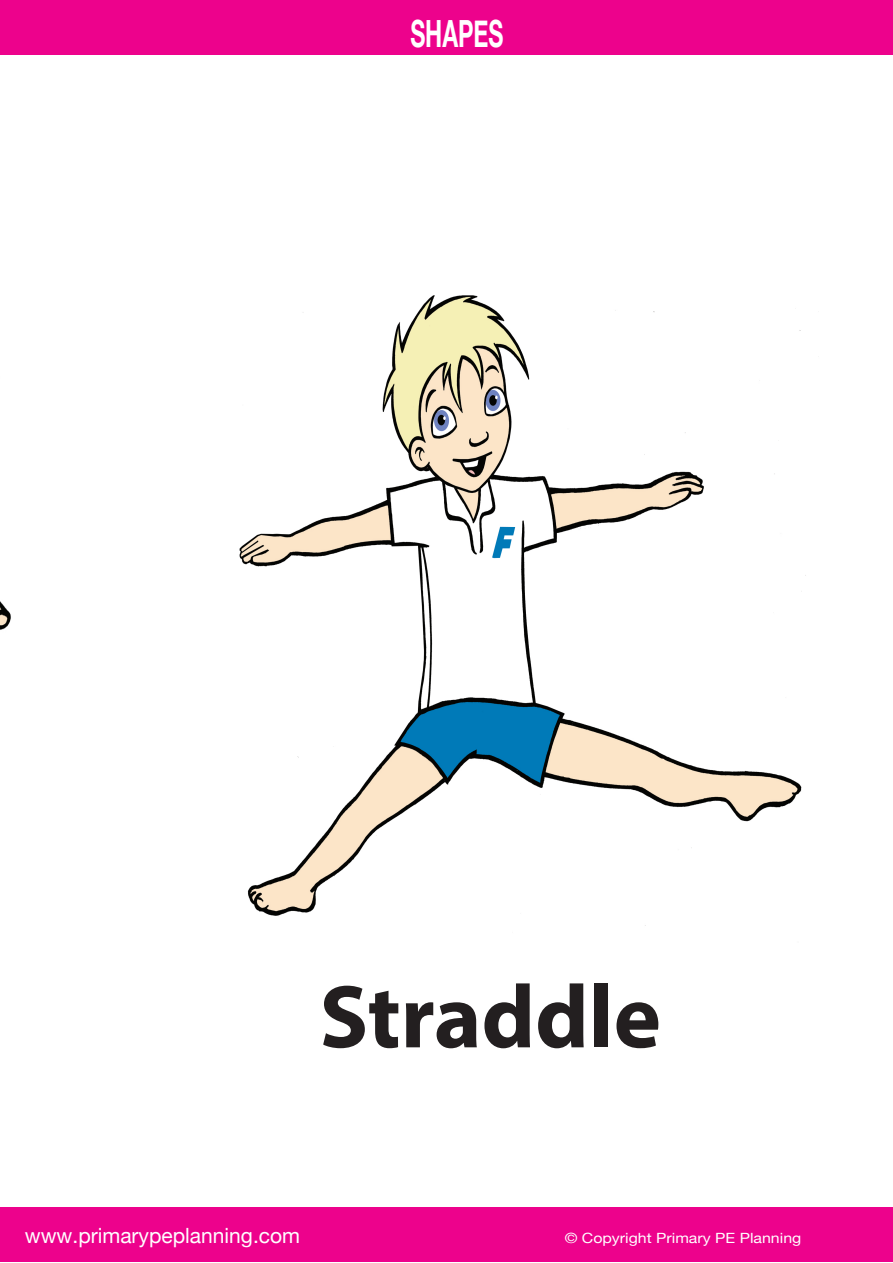
<style>
.page{position:relative;width:893px;height:1263px;background:#fff}
.page>*{position:absolute;margin:0;border:0;box-sizing:border-box;transform-origin:0 0}
.t1{font:700 90px "Myriad Pro";color:#231f20}
.t2{font:700 37.5px "Helvetica Neue";color:#fff;scale:.62 1}
.t3{font:21px "Helvetica Neue";color:#fff}
.t4{font:14.1px "Helvetica Neue";color:#fff;scale:1.13 1}
</style>
<div class="page">
<img style="left:0;top:601px;width:11px;height:29px">
<img style="left:239px;top:295px;width:567px;height:631px">
<div style="left:0;top:1207px;width:893px;height:55px;background:#ed028c"></div>
<div style="left:0;top:0;width:893px;height:55px;background:#ed028c"></div>
<h2 class="t2" style="left:410px;top:4px;width:152px">SHAPES</h2>
<h1 class="t1" style="left:320px;top:958px;width:343px">Straddle</h1>
<h3 class="t3" style="left:25px;top:1220px;width:277px">www.primarypeplanning.com</h3>
<p class="t4" style="left:565px;top:1228px;width:211px">© Copyright Primary PE Planning</p>
</div>
